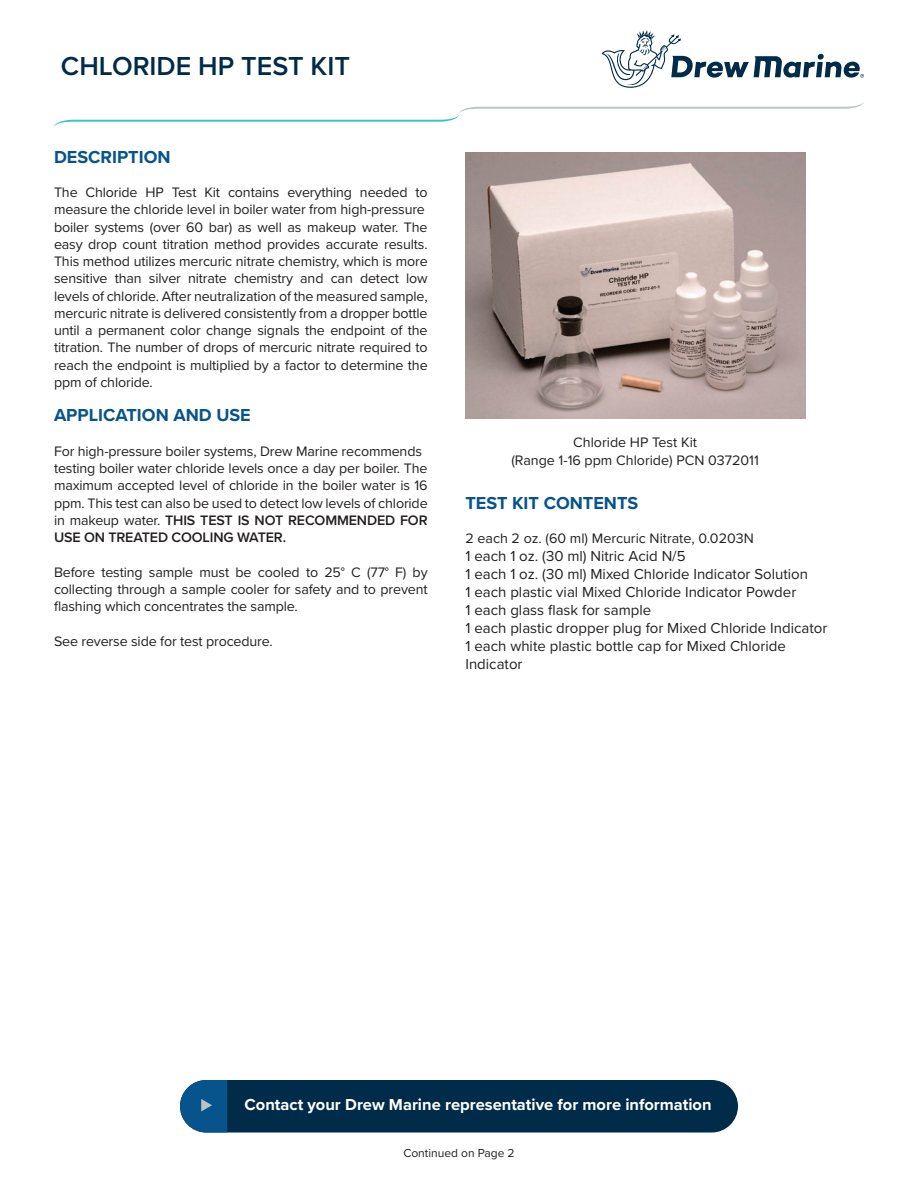
<style>
.page{position:relative;width:918px;height:1188px;background:#fff}
.page>*{position:absolute;margin:0;border:0;box-sizing:border-box;transform-origin:0 0}
.t1{font:600 27px "Proxima Nova";color:#002b49}
.t2{font:700 18px "Proxima Nova";color:#07538b}
.t3{font:700 16.5px "Proxima Nova";color:#fff}
.t4{font:15px/18px "Proxima Nova";color:#231f20}
.t5{font:14.25px/17.2px "Proxima Nova";letter-spacing:-.01em;color:#231f20}
.t6{font:12px "Proxima Nova";color:#231f20}
.s1{font-weight:600}
</style>
<div class="page">
<svg style="left:602px;top:30px;width:262px;height:58px"></svg>
<svg style="left:54px;top:102px;width:810px;height:25px"></svg>
<div style="left:180px;top:1080px;width:558px;height:52px;background:#002b49;border-radius:26px"></div>
<svg style="left:180px;top:1080px;width:47px;height:52px"></svg>
<img style="left:465px;top:152px;width:340px;height:267px">
<h1 class="t1" style="left:61px;top:46px;width:291px">CHLORIDE HP TEST KIT</h1>
<p class="t2" style="left:54px;top:143px;width:118px">DESCRIPTION</p>
<p class="t5" style="left:54px;top:183px;width:375px">The Chloride HP Test Kit contains everything needed to measure the chloride level in boiler water from high-pressure boiler systems (over 60 bar) as well as makeup water. The easy drop count titration method provides accurate results.<br>This method utilizes mercuric nitrate chemistry, which is more sensitive than silver nitrate chemistry and can detect low levels of chloride. After neutralization of the measured sample, mercuric nitrate is delivered consistently from a dropper bottle until a permanent color change signals the endpoint of the titration. The number of drops of mercuric nitrate required to reach the endpoint is multiplied by a factor to determine the ppm of chloride.</p>
<p class="t2" style="left:54px;top:402px;width:198px">APPLICATION AND USE</p>
<p class="t5" style="left:54px;top:442px;width:375px">For high-pressure boiler systems, Drew Marine recommends testing boiler water chloride levels once a day per boiler. The maximum accepted level of chloride in the boiler water is 16 ppm. This test can also be used to detect low levels of chloride in makeup water. <span class="s1">THIS TEST IS NOT RECOMMENDED FOR USE ON TREATED COOLING WATER.</span></p>
<p class="t5" style="left:54px;top:563px;width:375px;text-align:justify">Before testing sample must be cooled to 25° C (77° F) by collecting through a sample cooler for safety and to prevent flashing which concentrates the sample.</p>
<p class="t5" style="left:54px;top:632px;width:220px">See reverse side for test procedure.</p>
<p class="t5" style="left:511px;top:433px;width:249px;line-height:18px;text-align:center">Chloride HP Test Kit<br>(Range 1-16 ppm Chloride) PCN 0372011</p>
<p class="t2" style="left:465px;top:489px;width:174px">TEST KIT CONTENTS</p>
<p class="t5" style="left:465px;top:529px;width:290px">2 each 2 oz. (60 ml) Mercuric Nitrate, 0.0203N</p>
<p class="t4" style="left:465px;top:546px;width:363px">1 each 1 oz. (30 ml) Nitric Acid N/5<br>1 each 1 oz. (30 ml) Mixed Chloride Indicator Solution<br>1 each plastic vial Mixed Chloride Indicator Powder<br>1 each glass flask for sample<br>1 each plastic dropper plug for Mixed Chloride Indicator 1 each white plastic bottle cap for Mixed Chloride Indicator</p>
<p class="t3" style="left:245px;top:1092px;width:469px">Contact your Drew Marine representative for more information</p>
<p class="t6" style="left:403px;top:1144px;width:113px">Continued on Page 2</p>
</div>
